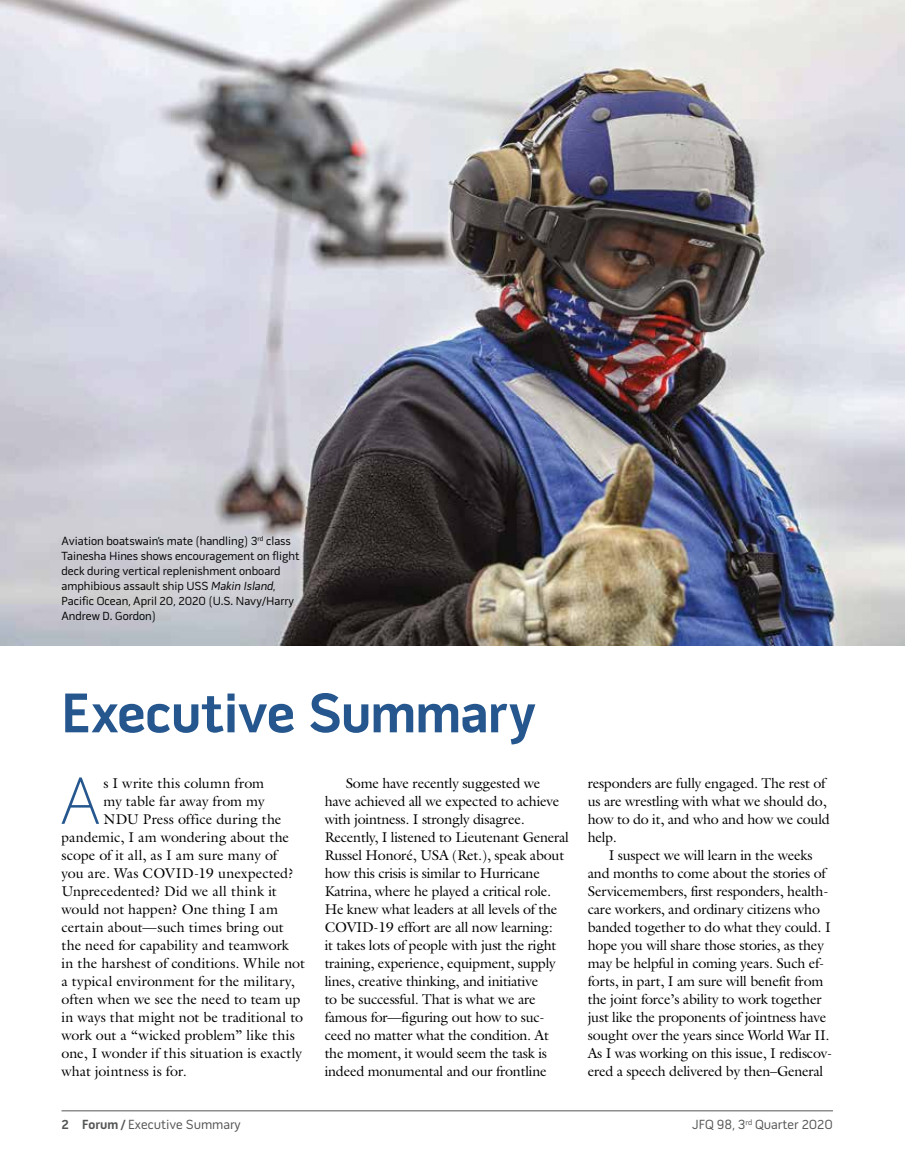
<style>
.page{position:relative;width:905px;height:1175px;background:#fff}
.page>*{position:absolute;margin:0;border:0;box-sizing:border-box;transform-origin:0 0}
.t1{font:100 67.2px "Pill Gothic 600 mg";color:#25578e}
.t2{font:700 57px "Pill Gothic 600 mg";letter-spacing:-.015em;color:#25578e}
.t3{font:14.25px/18px "Galliard Std";letter-spacing:-.015em;color:#000}
.t4{font:14.25px "Galliard Std";letter-spacing:.005em;color:#000}
.t5{font:14.25px "Galliard Std";letter-spacing:.01em;color:#000}
.t6{font:14.25px "Galliard Std";letter-spacing:.015em;color:#000}
.t7{font:13.5px "Pill Gothic 600 mg";color:#535454}
.t8{font:12px/15px "Pill Gothic 600 mg";color:#000}
.s1{font-style:italic}
.s2{font-weight:700}
</style>
<div class="page">
<hr style="left:62px;top:1110px;width:770px;height:1px;background:#535454">
<img style="left:0;top:0;width:904px;height:645px">
<p class="t8" style="left:62px;top:534px;width:239px">Aviation boatswain’s mate (handling) 3<sup>rd</sup> class Tainesha Hines shows encouragement on flight deck during vertical replenishment onboard amphibious assault ship USS <span class="s1">Makin Island</span>, Pacific Ocean, April 20, 2020 (U.S. Navy/Harry Andrew D. Gordon)</p>
<h2 class="t2" style="left:62px;top:690px;width:476px">Executive Summary</h2>
<h1 class="t1" style="left:60px;top:774px;width:42px">A</h1>
<p class="t6" style="left:103px;top:774px;width:162px">s I write this column from</p>
<p class="t3" style="left:325px;top:773px;width:246px;text-indent:21px">Some have recently suggested we have achieved all we expected to achieve with jointness. I strongly disagree.<br>Recently, I listened to Lieutenant General Russel Honoré, USA (Ret.), speak about how this crisis is similar to Hurricane Katrina, where he played a critical role.<br>He knew what leaders at all levels of the COVID-19 effort are all now learning:<br>it takes lots of people with just the right training, experience, equipment, supply lines, creative thinking, and initiative<br>to be successful. That is what we are famous for—figuring out how to suc&shy;ceed no matter what the condition. At the moment, it would seem the task is indeed monumental and our frontline</p>
<p class="t3" style="left:587px;top:773px;width:243px">responders are fully engaged. The rest of us are wrestling with what we should do, how to do it, and who and how we could help.</p>
<p class="t3" style="left:103px;top:791px;width:163px">my table far away from my</p>
<p class="t5" style="left:103px;top:810px;width:179px">NDU Press office during the</p>
<p class="t3" style="left:62px;top:827px;width:229px">pandemic, I am wondering about the</p>
<p class="t4" style="left:62px;top:846px;width:217px">scope of it all, as I am sure many of</p>
<p class="t4" style="left:62px;top:864px;width:233px">you are. Was COVID-19 unexpected?</p>
<p class="t3" style="left:62px;top:881px;width:217px">Unprecedented? Did we all think it</p>
<p class="t3" style="left:62px;top:899px;width:218px">would not happen? One thing I am</p>
<p class="t4" style="left:62px;top:918px;width:224px">certain about—such times bring out</p>
<p class="t3" style="left:62px;top:935px;width:229px">the need for capability and teamwork</p>
<p class="t3" style="left:62px;top:953px;width:245px">in the harshest of conditions. While not</p>
<p class="t5" style="left:62px;top:972px;width:235px">a typical environment for the military,</p>
<p class="t3" style="left:62px;top:989px;width:240px">often when we see the need to team up</p>
<p class="t4" style="left:62px;top:1008px;width:243px">in ways that might not be traditional to</p>
<p class="t3" style="left:62px;top:1025px;width:235px">work out a “wicked problem” like this</p>
<p class="t3" style="left:62px;top:1043px;width:242px">one, I wonder if this situation is exactly</p>
<p class="t4" style="left:62px;top:1062px;width:127px">what jointness is for.</p>
<p class="t3" style="left:587px;top:845px;width:246px;text-indent:21px">I suspect we will learn in the weeks and months to come about the stories of Servicemembers, first responders, health&shy;care workers, and ordinary citizens who banded together to do what they could. I hope you will share those stories, as they may be helpful in coming years. Such ef&shy;forts, in part, I am sure will benefit from the joint force’s ability to work together just like the proponents of jointness have sought over the years since World War II.<br>As I was working on this issue, I rediscov&shy;ered a speech delivered by then–General</p>
<p class="t7" style="left:62px;top:1119px;width:181px"><span class="s2">2 Forum /</span> Executive Summary</p>
<p class="t7" style="left:692px;top:1119px;width:142px">JFQ 98, 3<sup>rd</sup> Quarter 2020</p>
</div>
